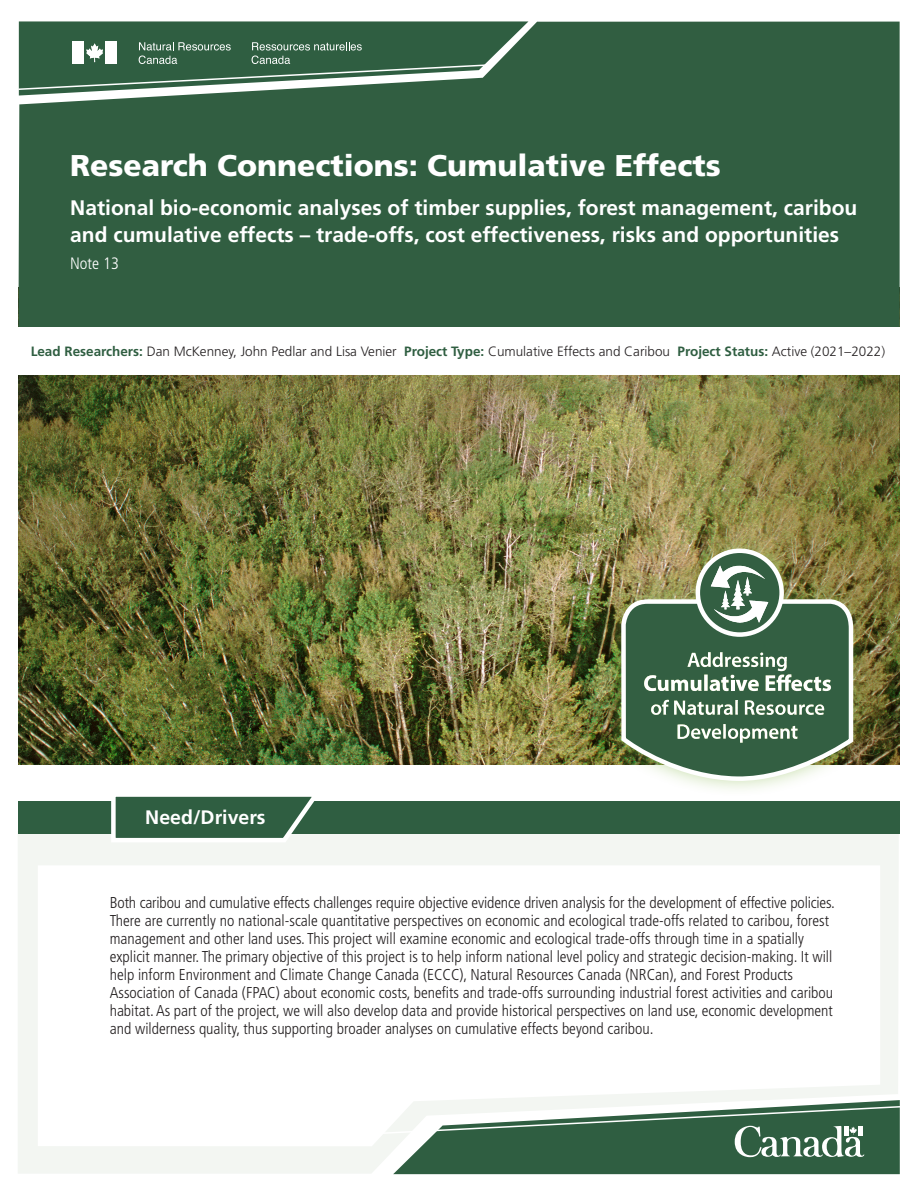
<style>
.page{position:relative;width:918px;height:1188px;background:#fff}
.page>*{position:absolute;margin:0;border:0;box-sizing:border-box;transform-origin:0 0}
.t1{font:900 30px "Frutiger";color:#fff}
.t2{font:700 21px/27px "Frutiger";color:#fff}
.t3{font:700 19.5px "Frutiger";color:#fff}
.t4{font:300 condensed 16.5px "Frutiger";color:#fff}
.t5{font:300 condensed 15.75px/18px "Frutiger";color:#231f20}
.t6{font:300 13.5px "Frutiger";color:#231f20}
.s1{font-weight:700;color:#2f5e41}
</style>
<div class="page">
<div style="left:18px;top:833px;width:881px;height:340px;background:#f3f6f2"></div>
<svg style="left:38px;top:865px;width:842px;height:281px"></svg>
<img style="left:18px;top:375px;width:882px;height:390px">
<div style="left:18px;top:96px;width:882px;height:231px;background:#315e41"></div>
<div style="left:18px;top:801px;width:882px;height:32px;background:#2f5e41"></div>
<svg style="left:109px;top:796px;width:216px;height:49px"></svg>
<div style="left:605px;top:531px;width:265px;height:266px;background:#8dbc54;opacity:.63"></div>
<svg style="left:18px;top:21px;width:882px;height:75px;background:#4b735a"></svg>
<svg style="left:366px;top:1100px;width:534px;height:74px"></svg>
<svg style="left:619px;top:21px;width:236px;height:761px;background:#657d5a"></svg>
<div style="left:696px;top:549px;width:88px;height:88px;border:4px solid #fff;border-radius:50%"></div>
<h1 class="t1" style="left:70px;top:147px;width:652px">Research Connections: Cumulative Effects</h1>
<h2 class="t2" style="left:70px;top:194px;width:789px">National bio-economic analyses of timber supplies, forest management, caribou and cumulative effects – trade-offs, cost effectiveness, risks and opportunities</h2>
<h2 class="t4" style="left:70px;top:254px;width:50px">Note 13</h2>
<h3 class="t6" style="left:31px;top:344px;width:856px"><span class="s1">Lead Researchers:</span> Dan McKenney, John Pedlar and Lisa Venier <span class="s1">Project Type:</span> Cumulative Effects and Caribou <span class="s1">Project Status:</span> Active (2021–2022)</h3>
<h4 class="t3" style="left:145px;top:806px;width:122px">Need/Drivers</h4>
<p class="t5" style="left:110px;top:893px;width:726px">Both caribou and cumulative effects challenges require objective evidence driven analysis for the development of effective policies.<br>There are currently no national-scale quantitative perspectives on economic and ecological trade-offs related to caribou, forest management and other land uses. This project will examine economic and ecological trade-offs through time in a spatially explicit manner. The primary objective of this project is to help inform national level policy and strategic decision-making. It will help inform Environment and Climate Change Canada (ECCC), Natural Resources Canada (NRCan), and Forest Products Association of Canada (FPAC) about economic costs, benefits and trade-offs surrounding industrial forest activities and caribou habitat. As part of the project, we will also develop data and provide historical perspectives on land use, economic development and wilderness quality, thus supporting broader analyses on cumulative effects beyond caribou.</p>
</div>
